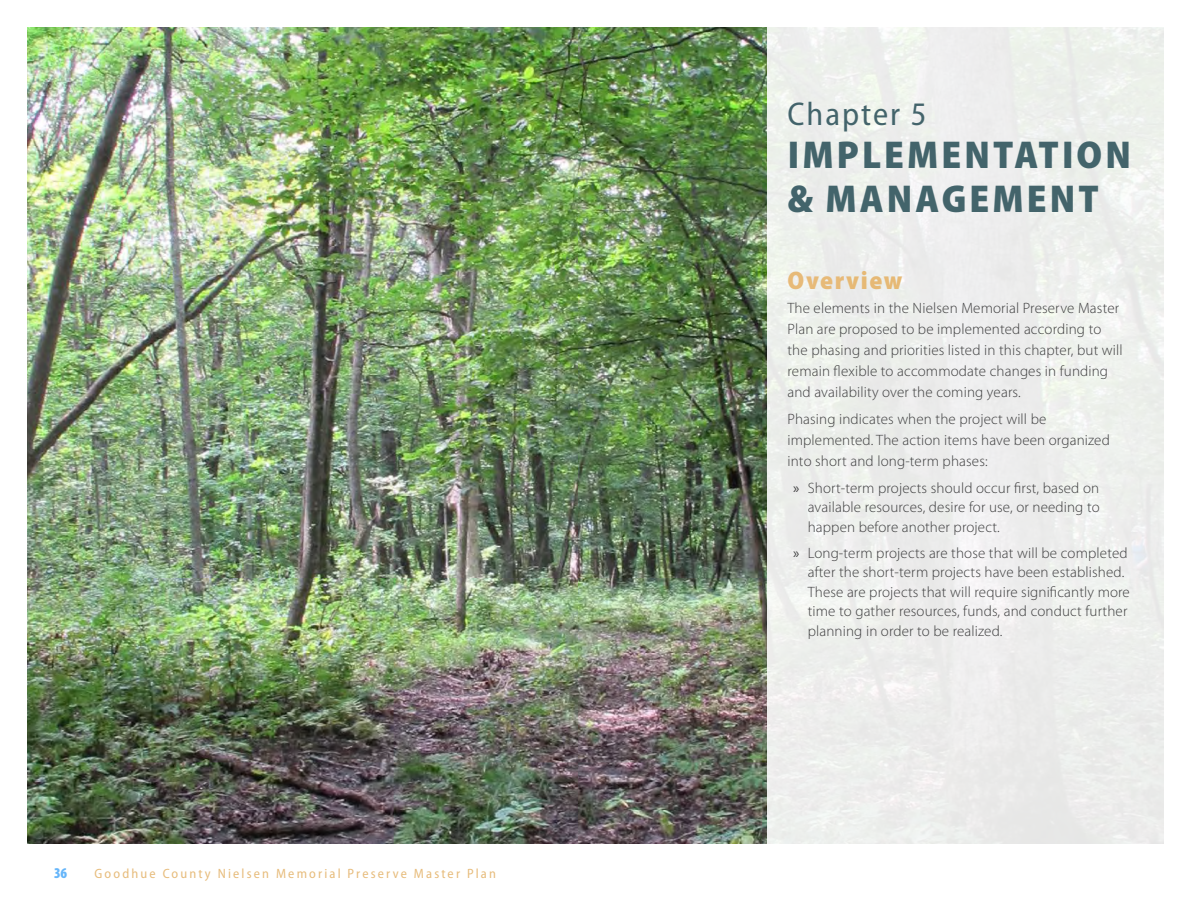
<style>
.page{position:relative;width:1188px;height:918px;background:#fff}
.page>*{position:absolute;margin:0;border:0;box-sizing:border-box;transform-origin:0 0}
.t1{font:900 semi-condensed 39px/43.5px "Myriad Pro";letter-spacing:.08em;color:#43646b}
.t2{font:semi-condensed 33px "Myriad Pro";letter-spacing:.06em;color:#43646b}
.Header_1{font:900 semi-condensed 25.5px "Myriad Pro";letter-spacing:.06em;color:#e7ba78}
.Body{font:300 15px/21px "Myriad Pro";letter-spacing:.01em;color:#3e3e3f}
.t3{font:900 condensed 15px "Myriad Pro";color:#66b6fa}
.t4{font:semi-condensed 13.5px "Myriad Pro";letter-spacing:.16em;color:#e7bc7c}
.s1{color:#e6b975}
.s2{font-weight:400}
</style>
<div class="page">
<img style="left:27px;top:27px;width:740px;height:817px">
<div style="left:767px;top:27px;width:397px;height:817px;background:#edeeec"></div>
<p class="t3" style="left:54px;top:863px;width:15px">36</p>
<p class="t4" style="left:94px;top:865px;width:403px">Goodhue County Nielsen Memorial Preserve Master Plan</p>
<p class="t2" style="left:788px;top:93px;width:140px">Chapter 5</p>
<p class="t1" style="left:787px;top:132px;width:345px">IMPLEMENTATION &amp; MANAGEMENT</p>
<p class="Header_1" style="left:788px;top:264px;width:116px">Over<span class="s1">view</span></p>
<p class="Body" style="left:788px;top:297px;width:337px">The elements in the Nielsen Memorial Preserve Master Plan are proposed to be implemented according to the phasing and priorities listed in this chapter, but will remain flexible to accommodate changes in funding and availability over the coming years.</p>
<p class="Body" style="left:788px;top:409px;width:324px">Phasing indicates when the project will be implemented. The action items have been organized into short and long-term phases:</p>
<p class="Body" style="left:808px;top:478px;width:293px;line-height:19.5px;text-align:justify;text-indent:-15px"><span class="s2">»</span> Short-term projects should occur first, based on available resources, desire for use, or needing to happen before another project.</p>
<p class="Body" style="left:808px;top:543px;width:324px;line-height:19.5px;text-indent:-15px"><span class="s2">»</span> Long-term projects are those that will be completed after the short-term projects have been established.<br>These are projects that will require significantly more time to gather resources, funds, and conduct further planning in order to be realized.</p>
</div>
